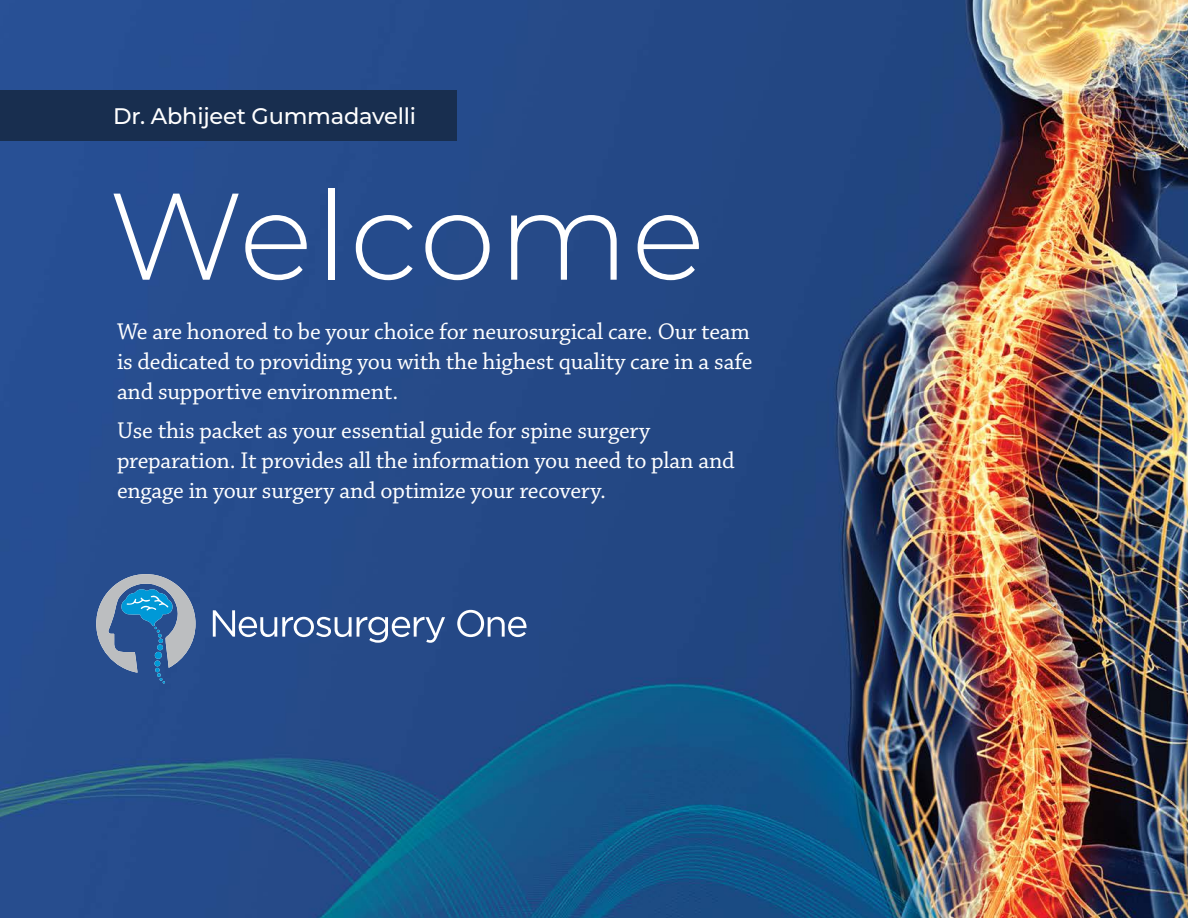
<style>
.page{position:relative;width:1188px;height:918px;background:#fff}
.page>*{position:absolute;margin:0;border:0;box-sizing:border-box;transform-origin:0 0}
.t1{font:300 123px "Montserrat";letter-spacing:.02em;color:#fff}
.t2{font:24px/30px "Chaparral Pro";letter-spacing:-.01em;color:#fff;text-align:justify}
.t3{font:500 22.5px "Montserrat";letter-spacing:-.01em;color:#fff}
</style>
<div class="page">
<img style="left:0;top:0;width:1188px;height:918px">
<svg style="left:213px;top:610px;width:232px;height:33px"></svg>
<svg style="left:457px;top:610px;width:69px;height:27px"></svg>
<svg style="left:96px;top:574px;width:100px;height:109px"></svg>
<div style="left:0;top:90px;width:457px;height:50px;background:#182e4f"></div>
<p class="t3" style="left:113px;top:101px;width:305px">Dr. Abhijeet Gummadavelli</p>
<h1 class="t1" style="left:109px;top:153px;width:598px">Welcome</h1>
<p class="t2" style="left:117px;top:317px;width:637px">We are honored to be your choice for neurosurgical care. Our team is dedicated to providing you with the highest quality care in a safe and supportive environment.</p>
<p class="t2" style="left:117px;top:416px;width:619px;text-align:left">Use this packet as your essential guide for spine surgery preparation. It provides all the information you need to plan and engage in your surgery and optimize your recovery.</p>
</div>
